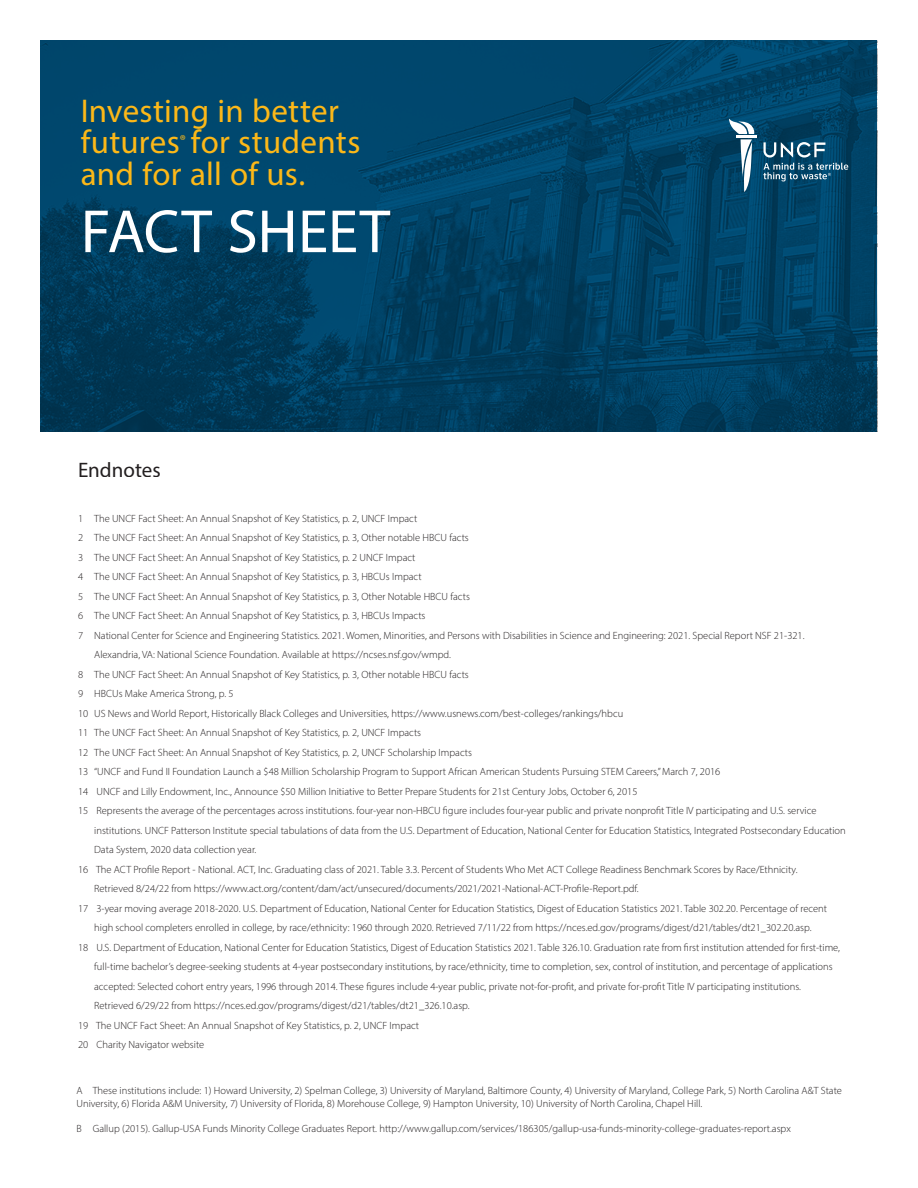
<style>
.page{position:relative;width:918px;height:1188px;background:#fff}
.page>*{position:absolute;margin:0;border:0;box-sizing:border-box;transform-origin:0 0}
.t1{font:61.5px "Myriad Pro";letter-spacing:-.005em;color:#fff}
.t2{font:33px/31.5px "Myriad Pro";letter-spacing:.01em;color:#fcb818}
.t3{font:21px "Myriad Pro";color:#231f20}
.t4{font:14.4px "Myriad Pro";color:#fcb818}
.Paragraph_Style_1{font:300 10.5px/19.5px "Myriad Pro";color:#231f20}
</style>
<div class="page">
<svg style="left:40px;top:40px;width:838px;height:392px;background:#004164"></svg>
<hr style="left:736px;top:136px;width:21px;height:2px;background:#fff">
<svg style="left:729px;top:118px;width:26px;height:74px"></svg>
<svg style="left:763px;top:142px;width:85px;height:39px;background:#326783"></svg>
<p class="t2" style="left:81px;top:94px;width:281px">Investing in better futures for students</p>
<p class="t4" style="left:180px;top:131px;width:8px">®</p>
<p class="t2" style="left:81px;top:157px;width:226px">and for all of us.</p>
<p class="t1" style="left:81px;top:194px;width:311px">FACT SHEET</p>
<h3 class="t3" style="left:78px;top:457px;width:84px">Endnotes</h3>
<p class="Paragraph_Style_1" style="left:78px;top:509px;width:341px">1 The UNCF Fact Sheet: An Annual Snapshot of Key Statistics, p. 2, UNCF Impact</p>
<p class="Paragraph_Style_1" style="left:78px;top:528px;width:392px">2 The UNCF Fact Sheet: An Annual Snapshot of Key Statistics, p. 3, Other notable HBCU facts</p>
<p class="Paragraph_Style_1" style="left:78px;top:548px;width:339px">3 The UNCF Fact Sheet: An Annual Snapshot of Key Statistics, p. 2 UNCF Impact</p>
<p class="Paragraph_Style_1" style="left:78px;top:567px;width:345px">4 The UNCF Fact Sheet: An Annual Snapshot of Key Statistics, p. 3, HBCUs Impact</p>
<p class="Paragraph_Style_1" style="left:78px;top:587px;width:393px">5 The UNCF Fact Sheet: An Annual Snapshot of Key Statistics, p. 3, Other Notable HBCU facts</p>
<p class="Paragraph_Style_1" style="left:78px;top:606px;width:349px">6 The UNCF Fact Sheet: An Annual Snapshot of Key Statistics, p. 3, HBCUs Impacts</p>
<p class="Paragraph_Style_1" style="left:94px;top:626px;width:712px;text-indent:-16px">7 National Center for Science and Engineering Statistics. 2021. Women, Minorities, and Persons with Disabilities in Science and Engineering: 2021. Special Report NSF 21-321.<br>Alexandria, VA: National Science Foundation. Available at https://ncses.nsf.gov/wmpd.</p>
<p class="Paragraph_Style_1" style="left:78px;top:665px;width:392px">8 The UNCF Fact Sheet: An Annual Snapshot of Key Statistics, p. 3, Other notable HBCU facts</p>
<p class="Paragraph_Style_1" style="left:78px;top:684px;width:157px">9 HBCUs Make America Strong, p. 5</p>
<p class="Paragraph_Style_1" style="left:78px;top:704px;width:547px">10 US News and World Report, Historically Black Colleges and Universities, https://www.usnews.com/best-colleges/rankings/hbcu</p>
<p class="Paragraph_Style_1" style="left:78px;top:723px;width:345px">11 The UNCF Fact Sheet: An Annual Snapshot of Key Statistics, p. 2, UNCF Impacts</p>
<p class="Paragraph_Style_1" style="left:78px;top:743px;width:395px">12 The UNCF Fact Sheet: An Annual Snapshot of Key Statistics, p. 2, UNCF Scholarship Impacts</p>
<p class="Paragraph_Style_1" style="left:78px;top:762px;width:644px">13 “UNCF and Fund II Foundation Launch a $48 Million Scholarship Program to Support African American Students Pursuing STEM Careers,” March 7, 2016</p>
<p class="Paragraph_Style_1" style="left:78px;top:782px;width:561px">14 UNCF and Lilly Endowment, Inc., Announce $50 Million Initiative to Better Prepare Students for 21st Century Jobs, October 6, 2015</p>
<p class="Paragraph_Style_1" style="left:94px;top:801px;width:753px;text-indent:-16px">15 Represents the average of the percentages across institutions. four-year non-HBCU figure includes four-year public and private nonprofit Title IV participating and U.S. service institutions. UNCF Patterson Institute special tabulations of data from the U.S. Department of Education, National Center for Education Statistics, Integrated Postsecondary Education<br>Data System, 2020 data collection year.</p>
<p class="Paragraph_Style_1" style="left:94px;top:860px;width:705px;text-indent:-16px">16 The ACT Profile Report - National. ACT, Inc. Graduating class of 2021. Table 3.3. Percent of Students Who Met ACT College Readiness Benchmark Scores by Race/Ethnicity.<br>Retrieved 8/24/22 from https://www.act.org/content/dam/act/unsecured/documents/2021/2021-National-ACT-Profile-Report.pdf.</p>
<p class="Paragraph_Style_1" style="left:78px;top:899px;width:751px;text-align:center">17 3-year moving average 2018-2020. U.S. Department of Education, National Center for Education Statistics, Digest of Education Statistics 2021. Table 302.20. Percentage of recent high school completers enrolled in college, by race/ethnicity: 1960 through 2020. Retrieved 7/11/22 from https://nces.ed.gov/programs/digest/d21/tables/dt21_302.20.asp.</p>
<p class="Paragraph_Style_1" style="left:94px;top:938px;width:747px;text-indent:-16px">18 U.S. Department of Education, National Center for Education Statistics, Digest of Education Statistics 2021. Table 326.10. Graduation rate from first institution attended for first-time, full-time bachelor’s degree-seeking students at 4-year postsecondary institutions, by race/ethnicity, time to completion, sex, control of institution, and percentage of applications accepted: Selected cohort entry years, 1996 through 2014. These figures include 4-year public, private not-for-profit, and private for-profit Title IV participating institutions.</p>
<p class="Paragraph_Style_1" style="left:94px;top:996px;width:377px">Retrieved 6/29/22 from https://nces.ed.gov/programs/digest/d21/tables/dt21_326.10.asp.</p>
<p class="Paragraph_Style_1" style="left:78px;top:1016px;width:343px">19 The UNCF Fact Sheet: An Annual Snapshot of Key Statistics, p. 2, UNCF Impact</p>
<p class="Paragraph_Style_1" style="left:78px;top:1035px;width:128px">20 Charity Navigator website</p>
<p class="Paragraph_Style_1" style="left:76px;top:1084px;width:767px;line-height:12.6px">A These institutions include: 1) Howard University, 2) Spelman College, 3) University of Maryland, Baltimore County, 4) University of Maryland, College Park, 5) North Carolina A&amp;T State<br>University, 6) Florida A&amp;M University, 7) University of Florida, 8) Morehouse College, 9) Hampton University, 10) University of North Carolina, Chapel Hill.</p>
<p class="Paragraph_Style_1" style="left:76px;top:1119px;width:716px">B Gallup (2015). Gallup-USA Funds Minority College Graduates Report. http://www.gallup.com/services/186305/gallup-usa-funds-minority-college-graduates-report.aspx</p>
</div>
